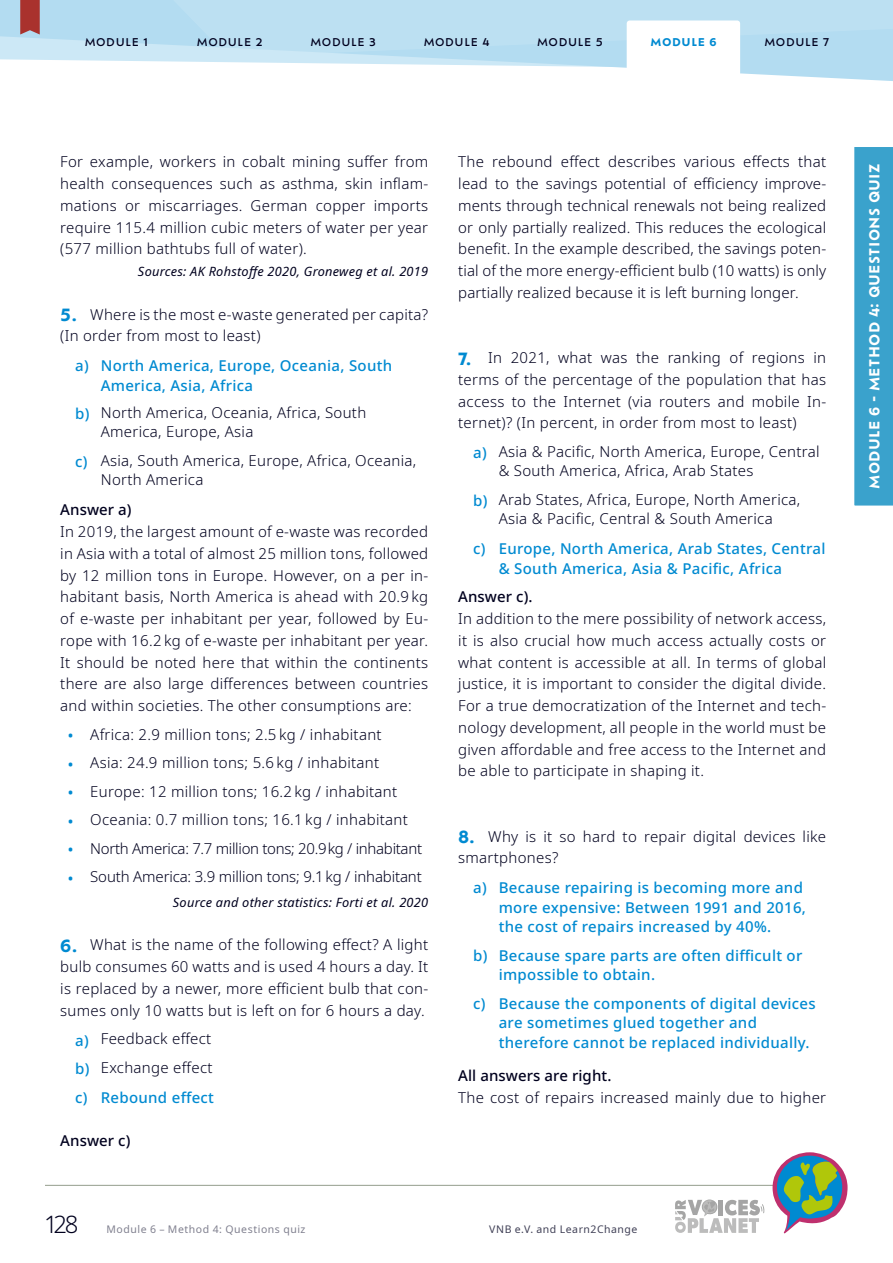
<style>
.page{position:relative;width:893px;height:1263px;background:#fff}
.page>*{position:absolute;margin:0;border:0;box-sizing:border-box;transform-origin:0 0}
.t1{font:300 24px "Noto Sans";color:#00001e}
.Brot_nicht_eingerück{font:300 15px/21.8px "Noto Sans";letter-spacing:.02em;color:#00001e;text-align:justify}
.t2{font:500 15px/19.5px "Noto Sans";letter-spacing:.02em;color:#008ad1}
.Brot_nicht_eingerück-2{font:300 15px "Noto Sans";letter-spacing:-.02em;color:#00001e}
.Brot_nicht_eingerück-3{font:300 15px "Noto Sans";letter-spacing:-.01em;color:#00001e}
.Lösung{font:500 15px "Noto Sans";letter-spacing:.005em;color:#00001e}
.t3{font:700 13.5px "Ofelia Text";letter-spacing:.03em;color:#fff}
.Quelle_im_Text{font:italic 12.75px "Noto Sans";letter-spacing:.02em;color:#00001e}
.t4{font:500 10.5px "Ofelia Text";letter-spacing:.06em;color:#00001e}
.t5{font:10.5px "Noto Sans";letter-spacing:.05em;color:#80808f}
.t6{font:10.5px "Noto Sans";letter-spacing:.05em;color:#404056}
.t7{font:700 10.5px "Ofelia Text";letter-spacing:.06em;color:#008ad1}
.s1{font-family:"Ofelia Text";font-weight:700;font-size:16.5px;color:#008ad1}
.s2{font-weight:500;color:#008ad1}
</style>
<div class="page">
<hr style="left:45px;top:1185px;width:780px;height:1px;background:#949d8c">
<svg style="left:675px;top:1199px;width:89px;height:34px"></svg>
<svg style="left:772px;top:1152px;width:75px;height:81px"></svg>
<svg style="left:854px;top:147px;width:39px;height:359px;background:#3fa4cd"></svg>
<svg style="left:0;top:0;width:893px;height:81px"></svg>
<svg style="left:124px;top:0;width:769px;height:57px;background:#badff1"></svg>
<svg style="left:20px;top:0;width:20px;height:35px"></svg>
<div style="left:627px;top:20px;width:113px;height:74px;background:#fff;border-radius:3px"></div>
<p class="t4" style="left:85px;top:35px;width:65px">MODULE 1</p>
<p class="t4" style="left:197px;top:35px;width:67px">MODULE 2</p>
<p class="t4" style="left:310px;top:35px;width:67px">MODULE 3</p>
<p class="t4" style="left:424px;top:35px;width:67px">MODULE 4</p>
<p class="t4" style="left:537px;top:35px;width:67px">MODULE 5</p>
<p class="t7" style="left:650px;top:35px;width:68px">MODULE 6</p>
<p class="t4" style="left:764px;top:35px;width:66px">MODULE 7</p>
<p class="Brot_nicht_eingerück" style="left:60px;top:151px;width:369px">For example, workers in cobalt mining suffer from health consequences such as asthma, skin inflam&shy;mations or miscarriages. German copper imports require 115.4 million cubic meters of water per year (577 million bathtubs full of water).</p>
<p class="Quelle_im_Text" style="left:138px;top:262px;width:292px">Sources: AK Rohstoffe 2020, Groneweg et al. 2019</p>
<p class="Brot_nicht_eingerück" style="left:60px;top:304px;width:369px"><span class="s1">5.</span> Where is the most e-waste generated per capita? (In order from most to least)</p>
<p class="t2" style="left:101px;top:356px;width:293px;text-indent:-26px">a) North America, Europe, Oceania, South<br>America, Asia, Africa</p>
<p class="Brot_nicht_eingerück" style="left:101px;top:403px;width:267px;line-height:19.5px;text-indent:-26px"><span class="s2">b)</span> North America, Oceania, Africa, South<br>America, Europe, Asia</p>
<p class="Brot_nicht_eingerück" style="left:101px;top:451px;width:317px;line-height:19.5px;text-indent:-26px"><span class="s2">c)</span> Asia, South America, Europe, Africa, Oceania,<br>North America</p>
<p class="Lösung" style="left:60px;top:499px;width:73px">Answer a)</p>
<p class="Brot_nicht_eingerück" style="left:60px;top:521px;width:369px">In 2019, the largest amount of e-waste was recorded in Asia with a total of almost 25 million tons, followed by 12 million tons in Europe. However, on a per in&shy;habitant basis, North America is ahead with 20.9 kg of e-waste per inhabitant per year, followed by Eu&shy;rope with 16.2 kg of e-waste per inhabitant per year.<br>It should be noted here that within the continents there are also large differences between countries and within societies. The other consumptions are:</p>
<p class="Brot_nicht_eingerück" style="left:68px;top:724px;width:315px"><span class="s2">•</span> Africa: 2.9 million tons; 2.5 kg / inhabitant</p>
<p class="Brot_nicht_eingerück" style="left:68px;top:752px;width:313px"><span class="s2">•</span> Asia: 24.9 million tons; 5.6 kg / inhabitant</p>
<p class="Brot_nicht_eingerück" style="left:68px;top:781px;width:331px"><span class="s2">•</span> Europe: 12 million tons; 16.2 kg / inhabitant</p>
<p class="Brot_nicht_eingerück" style="left:68px;top:809px;width:342px"><span class="s2">•</span> Oceania: 0.7 million tons; 16.1 kg / inhabitant</p>
<p class="Brot_nicht_eingerück-2" style="left:68px;top:838px;width:356px"><span class="s2">•</span> North America: 7.7 million tons; 20.9kg / inhabitant</p>
<p class="Brot_nicht_eingerück-3" style="left:68px;top:866px;width:355px"><span class="s2">•</span> South America: 3.9 million tons; 9.1kg / inhabitant</p>
<p class="Quelle_im_Text" style="left:173px;top:893px;width:257px">Source and other statistics: Forti et al. 2020</p>
<p class="Brot_nicht_eingerück" style="left:60px;top:934px;width:369px"><span class="s1">6.</span> What is the name of the following effect? A light bulb consumes 60 watts and is used 4 hours a day. It is replaced by a newer, more efficient bulb that con&shy;sumes only 10 watts but is left on for 6 hours a day.</p>
<p class="Brot_nicht_eingerück" style="left:75px;top:1028px;width:138px"><span class="s2">a)</span> Feedback effect</p>
<p class="Brot_nicht_eingerück" style="left:75px;top:1057px;width:139px"><span class="s2">b)</span> Exchange effect</p>
<p class="t2" style="left:75px;top:1088px;width:140px">c) Rebound effect</p>
<p class="Lösung" style="left:60px;top:1130px;width:72px">Answer c)</p>
<p class="Brot_nicht_eingerück" style="left:458px;top:151px;width:369px">The rebound effect describes various effects that lead to the savings potential of efficiency improve&shy;ments through technical renewals not being realized or only partially realized. This reduces the ecological benefit. In the example described, the savings poten&shy;tial of the more energy-efficient bulb (10 watts) is only partially realized because it is left burning longer.</p>
<p class="Brot_nicht_eingerück" style="left:458px;top:347px;width:369px"><span class="s1">7.</span> In 2021, what was the ranking of regions in terms of the percentage of the population that has access to the Internet (via routers and mobile In&shy;ternet)? (In percent, in order from most to least)</p>
<p class="Brot_nicht_eingerück" style="left:499px;top:442px;width:322px;line-height:19.5px;text-indent:-26px"><span class="s2">a)</span> Asia &amp; Pacific, North America, Europe, Central &amp; South America, Africa, Arab States</p>
<p class="Brot_nicht_eingerück" style="left:473px;top:490px;width:329px;line-height:19.5px;text-align:center"><span class="s2">b)</span> Arab States, Africa, Europe, North America,<br>Asia &amp; Pacific, Central &amp; South America</p>
<p class="t2" style="left:499px;top:539px;width:328px;text-indent:-26px">c) Europe, North America, Arab States, Central &amp; South America, Asia &amp; Pacific, Africa</p>
<p class="Lösung" style="left:458px;top:586px;width:76px">Answer c).</p>
<p class="Brot_nicht_eingerück" style="left:458px;top:608px;width:369px">In addition to the mere possibility of network access, it is also crucial how much access actually costs or what content is accessible at all. In terms of global justice, it is important to consider the digital divide.<br>For a true democratization of the Internet and tech&shy;nology development, all people in the world must be given affordable and free access to the Internet and be able to participate in shaping it.</p>
<p class="Brot_nicht_eingerück" style="left:458px;top:826px;width:369px"><span class="s1">8.</span> Why is it so hard to repair digital devices like smartphones?</p>
<p class="t2" style="left:499px;top:878px;width:309px;text-indent:-26px">a) Because repairing is becoming more and more expensive: Between 1991 and 2016, the cost of repairs increased by 40%.</p>
<p class="t2" style="left:499px;top:946px;width:305px;text-indent:-26px">b) Because spare parts are often difficult or impossible to obtain.</p>
<p class="t2" style="left:499px;top:994px;width:319px;text-indent:-26px">c) Because the components of digital devices are sometimes glued together and therefore cannot be replaced individually.</p>
<p class="Lösung" style="left:458px;top:1065px;width:155px">All answers are right.</p>
<p class="Brot_nicht_eingerück" style="left:458px;top:1087px;width:369px">The cost of repairs increased mainly due to higher</p>
<h1 class="t1" style="left:44px;top:1207px;width:36px">128</h1>
<p class="t5" style="left:106px;top:1222px;width:200px">Module 6 – Method 4: Questions quiz</p>
<p class="t6" style="left:489px;top:1222px;width:150px">VNB e.V. and Learn2Change</p>
<p class="t3" style="left:864px;top:489px;width:327px;rotate:-90deg">MODULE 6 - METHOD 4: QUESTIONS QUIZ</p>
</div>
